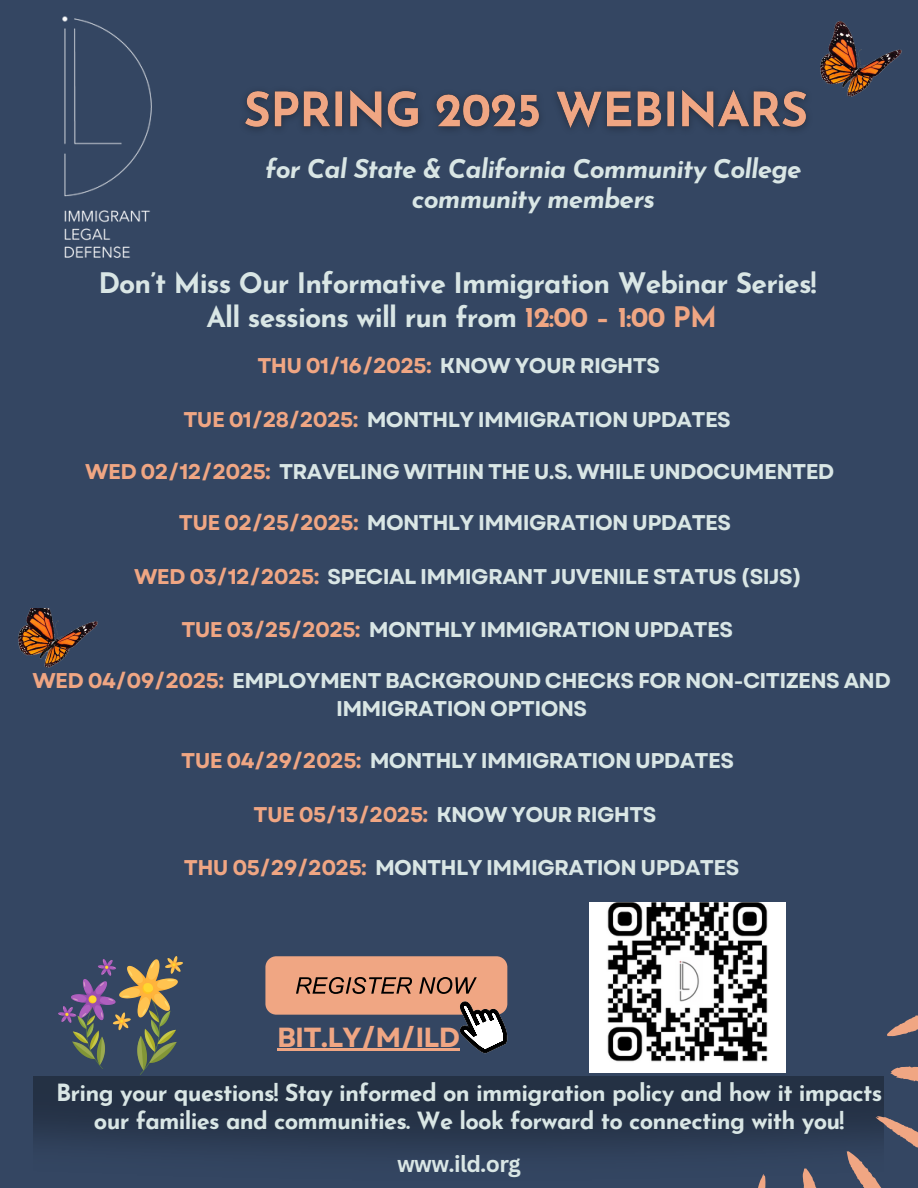
<style>
.page{position:relative;width:918px;height:1188px;background:#344662}
.page>*{position:absolute;margin:0;border:0;box-sizing:border-box;transform-origin:0 0}
.t1{font:700 28.2px/33.8px "Josefin Sans";letter-spacing:-.03em;color:#d9e6e5;text-align:center}
.t2{font:700 27.6px "Garet";letter-spacing:-.03em;color:#f0a683}
.t3{font:italic 700 26.1px/30.3px "Josefin Sans";letter-spacing:-.03em;color:#d9e6e5;text-align:center}
.t4{font:700 23.7px/28.2px "Josefin Sans";letter-spacing:-.03em;color:#d9e6e5;text-align:center}
.t5{font:700 22.65px "Canva Sans";letter-spacing:-.03em;color:#d9e6e5}
.t6{font:700 21.3px/28.2px "Garet";letter-spacing:-.03em;color:#d9e6e5;text-align:center}
.t7{font:700 21.3px "Garet";letter-spacing:-.03em;color:#f0a683}
.s1{color:#f0a683}
.s2{color:#d9e6e5}
</style>
<div class="page">
<svg style="left:718px;top:982px;width:200px;height:206px"></svg>
<img style="left:18px;top:608px;width:80px;height:60px">
<img style="left:820px;top:21px;width:81px;height:76px">
<img style="left:62px;top:16px;width:90px;height:242px">
<img style="left:590px;top:903px;width:195px;height:169px">
<hr style="left:277px;top:1049px;width:182px;height:2px;background:#f0a683">
<img style="left:58px;top:956px;width:125px;height:118px">
<div style="left:265px;top:956px;width:242px;height:59px;background:#f0a683;border-radius:11px"></div>
<svg style="left:459px;top:1001px;width:48px;height:52px"></svg>
<svg style="left:296px;top:977px;width:116px;height:17px"></svg>
<svg style="left:419px;top:977px;width:58px;height:17px"></svg>
<img style="left:245px;top:90px;width:562px;height:40px">
<h4 class="t3" style="left:265px;top:156px;width:538px">for Cal State &amp; California Community College community members</h4>
<h4 class="t1" style="left:98px;top:269px;width:720px">Don’t Miss Our Informative Immigration Webinar Series!<br>All sessions will run from <span class="s1">12:00 – 1:00 PM</span></h4>
<h4 class="t7" style="left:257px;top:350px;width:404px">THU 01/16/2025: <span class="s2">KNOW YOUR RIGHTS</span></h4>
<h4 class="t6" style="left:183px;top:406px;width:549px"><span class="s1">TUE 01/28/2025:</span> MONTHLY IMMIGRATION UPDATES</h4>
<h4 class="t6" style="left:85px;top:458px;width:751px"><span class="s1">WED 02/12/2025:</span> TRAVELING WITHIN THE U.S. WHILE UNDOCUMENTED</h4>
<p class="t6" style="left:179px;top:508px;width:554px"><span class="s1">TUE 02/25/2025:</span> MONTHLY IMMIGRATION UPDATES</p>
<h4 class="t6" style="left:134px;top:562px;width:669px"><span class="s1">WED 03/12/2025:</span> SPECIAL IMMIGRANT JUVENILE STATUS (SIJS)</h4>
<h4 class="t6" style="left:181px;top:615px;width:553px"><span class="s1">TUE 03/25/2025:</span> MONTHLY IMMIGRATION UPDATES</h4>
<h4 class="t6" style="left:32px;top:666px;width:860px"><span class="s1">WED 04/09/2025:</span> EMPLOYMENT BACKGROUND CHECKS FOR NON-CITIZENS AND<br>IMMIGRATION OPTIONS</h4>
<h4 class="t6" style="left:181px;top:746px;width:554px"><span class="s1">TUE 04/29/2025:</span> MONTHLY IMMIGRATION UPDATES</h4>
<h4 class="t7" style="left:254px;top:799px;width:404px">TUE 05/13/2025: <span class="s2">KNOW YOUR RIGHTS</span></h4>
<p class="t6" style="left:184px;top:853px;width:557px"><span class="s1">THU 05/29/2025:</span> MONTHLY IMMIGRATION UPDATES</p>
<p class="t2" style="left:277px;top:1017px;width:185px">BIT.LY/M/ILD</p>
<h3 class="t4" style="left:56px;top:1081px;width:828px">Bring your questions! Stay informed on immigration policy and how it impacts our families and communities. We look forward to connecting with you!</h3>
<p class="t5" style="left:397px;top:1148px;width:125px">www.ild.org</p>
</div>
